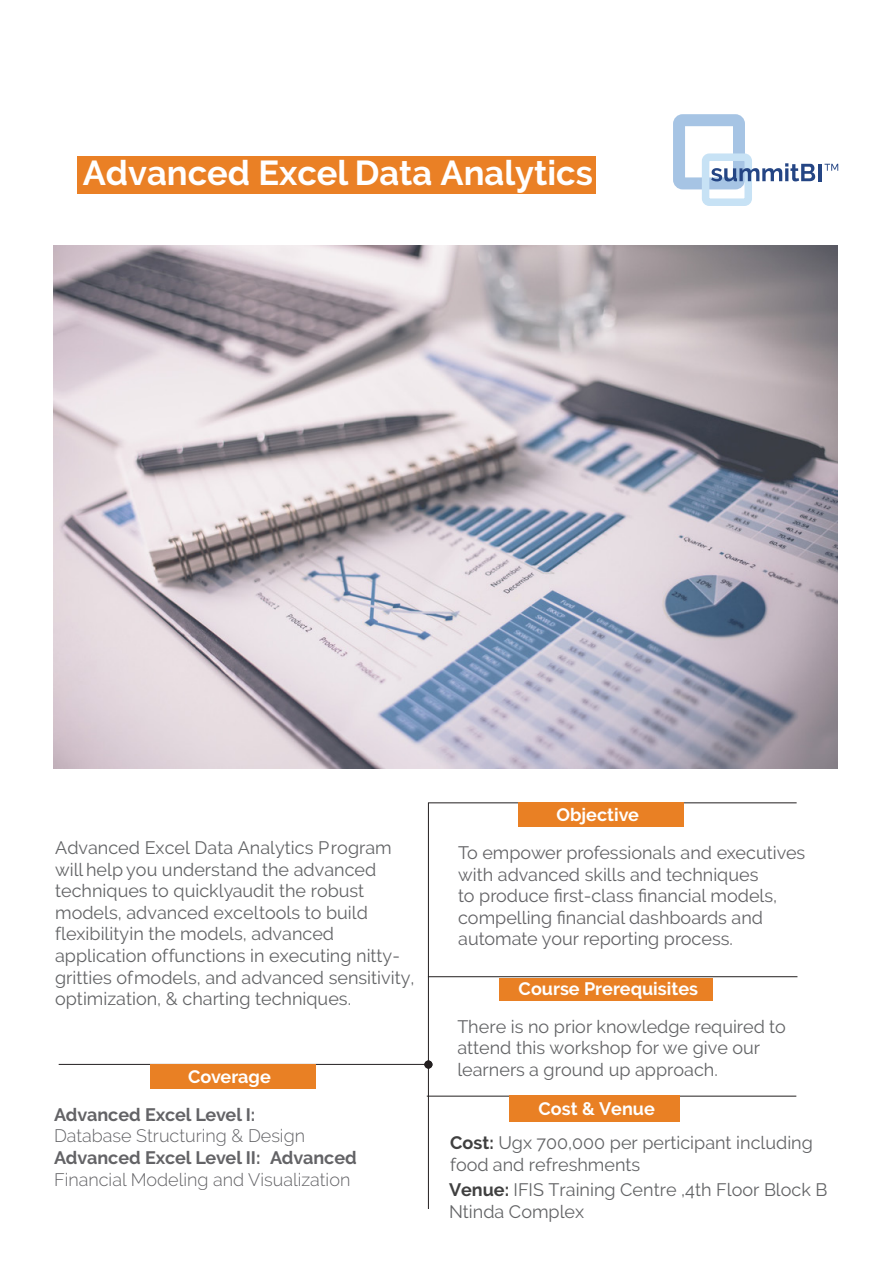
<style>
.page{position:relative;width:893px;height:1263px;background:#fff}
.page>*{position:absolute;margin:0;border:0;box-sizing:border-box;transform-origin:0 0}
.t1{font:700 34.5px "Raleway";color:#fff}
.t2{font:18px/21.6px "Raleway";color:#636466}
.t3{font:18px/21.6px "Raleway";color:#636366}
.t4{font:18px/21.6px "Raleway";color:#636466}
.t5{font:300 18px/21.6px "Raleway";color:#636366}
.t6{font:700 18px "Raleway";color:#fff}
.t7{font:700 18px "Raleway";letter-spacing:-.005em;color:#636366}
.s1{font-weight:700}
.s2{font-weight:700;color:#fff}
.s3{font-weight:700;color:#404040}
.s4{font-style:inherit}
</style>
<div class="page">
<div style="left:77px;top:156px;width:518px;height:38px;background:#ea8025"></div>
<img style="left:54px;top:246px;width:783px;height:522px">
<hr style="left:428px;top:803px;width:1px;height:406px;background:#231f20">
<hr style="left:59px;top:1064px;width:369px;height:1px;background:#231f20">
<hr style="left:428px;top:802px;width:369px;height:1px;background:#231f20">
<hr style="left:428px;top:976px;width:369px;height:1px;background:#231f20">
<div style="left:150px;top:1064px;width:166px;height:25px;background:#e98024"></div>
<div style="left:519px;top:803px;width:165px;height:24px;background:#e98024"></div>
<div style="left:499px;top:977px;width:214px;height:23px;background:#e98024"></div>
<div style="left:673px;top:114px;width:72px;height:75px;border:12px solid #a6c4e4;border-radius:4px"></div>
<div style="left:702px;top:153px;width:50px;height:53px;border:8px solid #c7e2f5;border-radius:4px"></div>
<svg style="left:711px;top:163px;width:104px;height:18px"></svg>
<hr style="left:818px;top:164px;width:3px;height:17px;background:#244584">
<svg style="left:824px;top:164px;width:14px;height:7px"></svg>
<div style="left:424px;top:1060px;width:8px;height:8px;background:#231f20;border-radius:50%"></div>
<hr style="left:427px;top:1096px;width:369px;height:1px;background:#231f20">
<div style="left:510px;top:1095px;width:170px;height:27px;background:#e98024"></div>
<p class="t1" style="left:83px;top:153px;width:512px">Advanced Excel Data Analytics</p>
<p class="t2" style="left:55px;top:837px;width:361px">Advanced Excel Data Analytics Program will help you understand the advanced techniques to quickly audit the robust models, advanced excel tools to build flexibility in the models, advanced application of functions in executing nitty&shy;gritties of models, and advanced sensitivity, optimization, &amp; charting techniques.</p>
<p class="t6" style="left:188px;top:1066px;width:84px">Coverage</p>
<p class="t7" style="left:54px;top:1104px;width:203px">Advanced Excel Level I:</p>
<p class="t5" style="left:54px;top:1125px;width:253px">Database Structuring &amp; Design</p>
<p class="t5" style="left:54px;top:1147px;width:304px"><span class="s1">Advanced Excel Level II: Advanced<br></span>Financial Modeling and Visualization</p>
<p class="t6" style="left:557px;top:804px;width:84px">Objective</p>
<p class="t3" style="left:458px;top:842px;width:349px">To empower professionals and executives with advanced skills and techniques<br>to produce first-class financial models, compelling financial dashboards and automate your reporting process.</p>
<p class="t6" style="left:519px;top:978px;width:181px">Course Prerequisites</p>
<p class="t4" style="left:457px;top:1016px;width:330px">There is no prior knowledge required to attend this workshop for we give our learners a ground up approach.</p>
<p class="t4" style="left:450px;top:1091px;width:364px;line-height:34.3px;text-indent:88px"><span class="s2">Cost &amp; Venue<br></span><span class="s3">Cost:</span> <span class="s4">Ugx</span> 700,000 per perticipant includin<span class="s4">g</span></p>
<p class="t2" style="left:449px;top:1152px;width:380px;line-height:25px">food <span class="s4">and refreshments<br></span><span class="s3">Venue:</span> IFIS Training Centre ,4th Floor Block B</p>
<p class="t2" style="left:449px;top:1200px;width:137px">Ntinda Complex</p>
</div>
